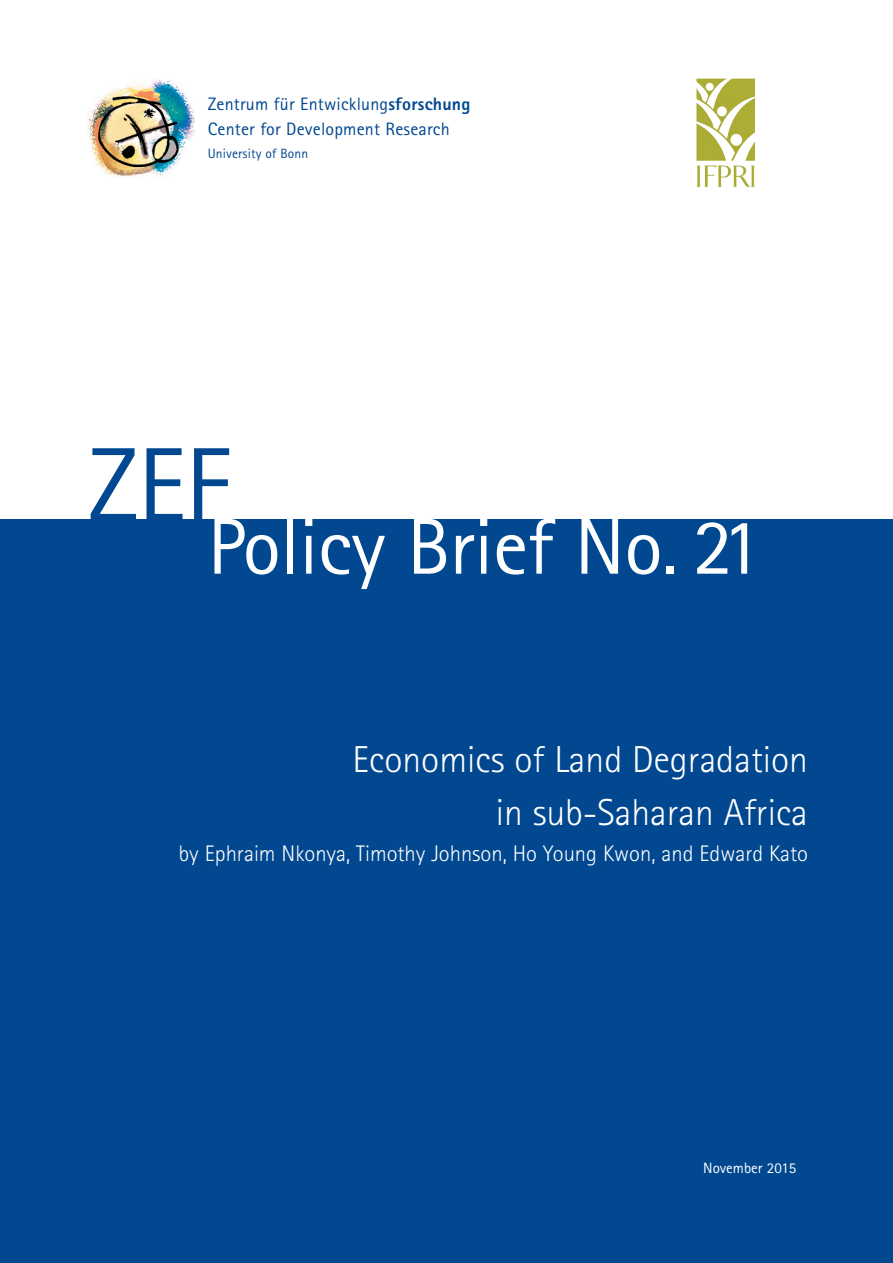
<style>
.page{position:relative;width:893px;height:1263px;background:#fff}
.page>*{position:absolute;margin:0;border:0;box-sizing:border-box;transform-origin:0 0}
.t1{font:105px "Rotis Sans Serif Std";color:#014890}
.t2{font:79.5px "Rotis Sans Serif Std";letter-spacing:-.005em;color:#fff}
.t3{font:300 37.5px "Rotis Sans Serif Std";color:#fff}
.t4{font:300 22.5px "Rotis Sans Serif Std";color:#fff}
.t5{font:18px "Rotis Sans Serif Std";letter-spacing:.01em;color:#014890}
.t6{font:15px "Rotis Sans Serif Std";color:#fff}
.t7{font:13.5px "Rotis Sans Serif Std";letter-spacing:.01em;color:#014890}
.s1{font-weight:800}
</style>
<div class="page">
<div style="left:0;top:520px;width:893px;height:743px;background:#014890"></div>
<img style="left:87px;top:80px;width:108px;height:99px">
<img style="left:696px;top:78px;width:59px;height:110px">
<p class="t5" style="left:208px;top:93px;width:264px">Zentrum für Entwicklung<span class="s1">sforschung</span></p>
<p class="t5" style="left:208px;top:119px;width:244px">Center for Development Research</p>
<p class="t7" style="left:208px;top:145px;width:102px">University of Bonn</p>
<p class="t1" style="left:88px;top:423px;width:143px">ZEF</p>
<p class="t2" style="left:208px;top:500px;width:555px">Policy Brief No. 21</p>
<p class="t3" style="left:353px;top:737px;width:457px">Economics of Land Degradation</p>
<p class="t3" style="left:496px;top:791px;width:314px">in sub-Saharan Africa</p>
<p class="t4" style="left:179px;top:840px;width:630px">by Ephraim Nkonya, Timothy Johnson, Ho Young Kwon, and Edward Kato</p>
<p class="t6" style="left:703px;top:1158px;width:95px">November 2015</p>
</div>
